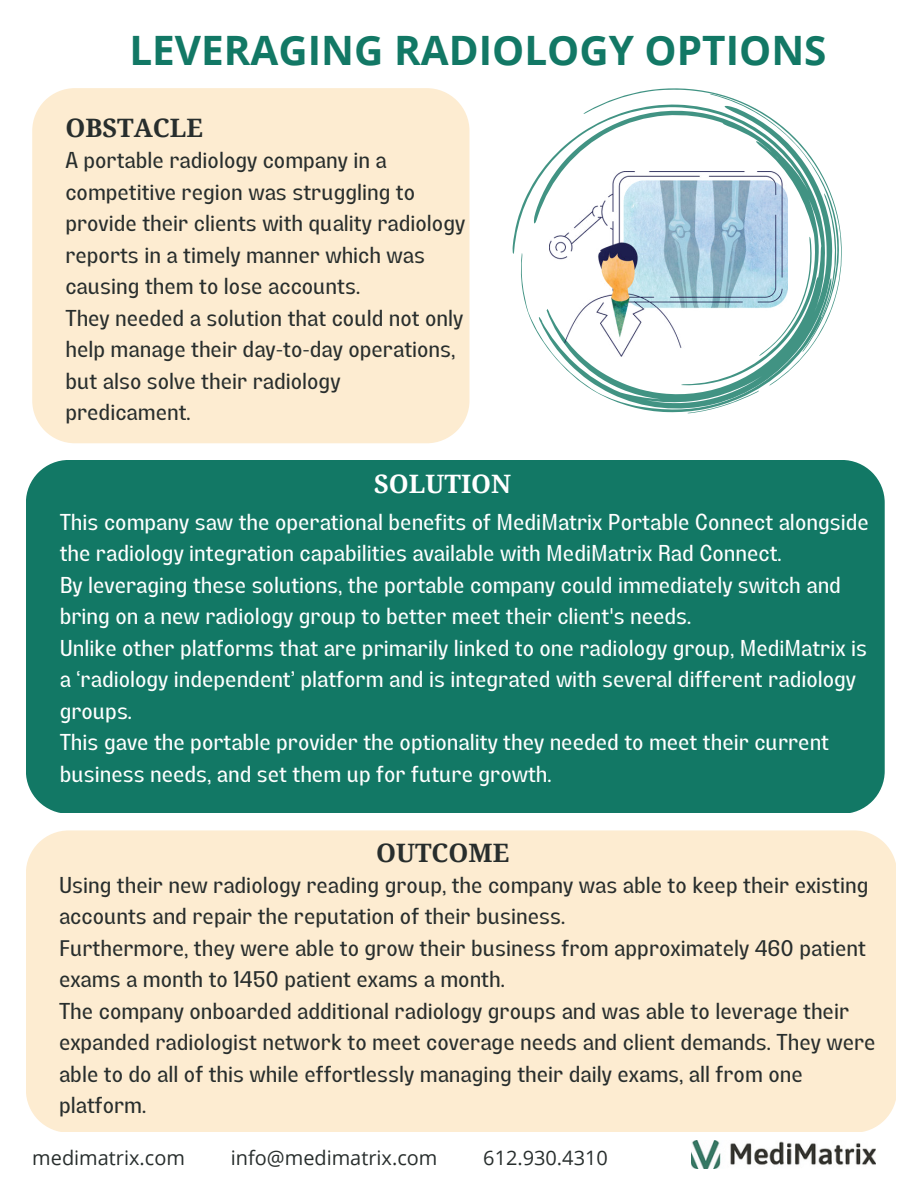
<style>
.page{position:relative;width:918px;height:1188px;background:#fff}
.page>*{position:absolute;margin:0;border:0;box-sizing:border-box;transform-origin:0 0}
.t1{font:700 40.5px "Open Sans";color:#127865}
.t2{font:700 25.35px "Noto Serif";color:#282e2d}
.t3{font:700 25.35px "Noto Serif";color:#fff}
.t4{font:22.5px/31.5px "Lazord";color:#282e2d}
.t5{font:22.5px/31.5px "Lazord";color:#fff}
.t6{font:19.95px "Open Sans";color:#282e2d}
</style>
<div class="page">
<img style="left:692px;top:1140px;width:183px;height:29px">
<svg style="left:512px;top:131px;width:165px;height:282px"></svg>
<svg style="left:583px;top:88px;width:259px;height:195px"></svg>
<svg style="left:710px;top:94px;width:129px;height:99px"></svg>
<svg style="left:520px;top:193px;width:319px;height:219px"></svg>
<img style="left:549px;top:172px;width:239px;height:184px">
<div style="left:26px;top:460px;width:859px;height:353px;background:#127865"></div>
<div style="left:32px;top:88px;width:437px;height:355px;background:#fdecd1"></div>
<div style="left:26px;top:830px;width:869px;height:302px;background:#fdecd1"></div>
<h1 class="t1" style="left:129px;top:22px;width:699px">LEVERAGING RADIOLOGY OPTIONS</h1>
<p class="t2" style="left:65px;top:110px;width:139px">OBSTACLE</p>
<p class="t4" style="left:65px;top:146px;width:401px">A portable radiology company in a competitive region was struggling to provide their clients with quality radiology reports in a timely manner which was causing them to lose accounts.<br>They needed a solution that could not only help manage their day-to-day operations, but also solve their radiology predicament.</p>
<p class="t3" style="left:374px;top:466px;width:139px">SOLUTION</p>
<p class="t5" style="left:60px;top:508px;width:811px">This company saw the operational benefits of MediMatrix Portable Connect alongside the radiology integration capabilities available with MediMatrix Rad Connect.<br>By leveraging these solutions, the portable company could immediately switch and bring on a new radiology group to better meet their client's needs.<br>Unlike other platforms that are primarily linked to one radiology group, MediMatrix is a ‘radiology independent’ platform and is integrated with several different radiology groups.<br>This gave the portable provider the optionality they needed to meet their current business needs, and set them up for future growth.</p>
<p class="t2" style="left:376px;top:835px;width:135px">OUTCOME</p>
<p class="t4" style="left:59px;top:871px;width:818px">Using their new radiology reading group, the company was able to keep their existing accounts and repair the reputation of their business.<br>Furthermore, they were able to grow their business from approximately 460 patient exams a month to 1450 patient exams a month.<br>The company onboarded additional radiology groups and was able to leverage their expanded radiologist network to meet coverage needs and client demands. They were able to do all of this while effortlessly managing their daily exams, all from one platform.</p>
<p class="t6" style="left:32px;top:1144px;width:154px">medimatrix.com</p>
<p class="t6" style="left:231px;top:1144px;width:208px">info@medimatrix.com</p>
<p class="t6" style="left:483px;top:1144px;width:126px">612.930.4310</p>
</div>
